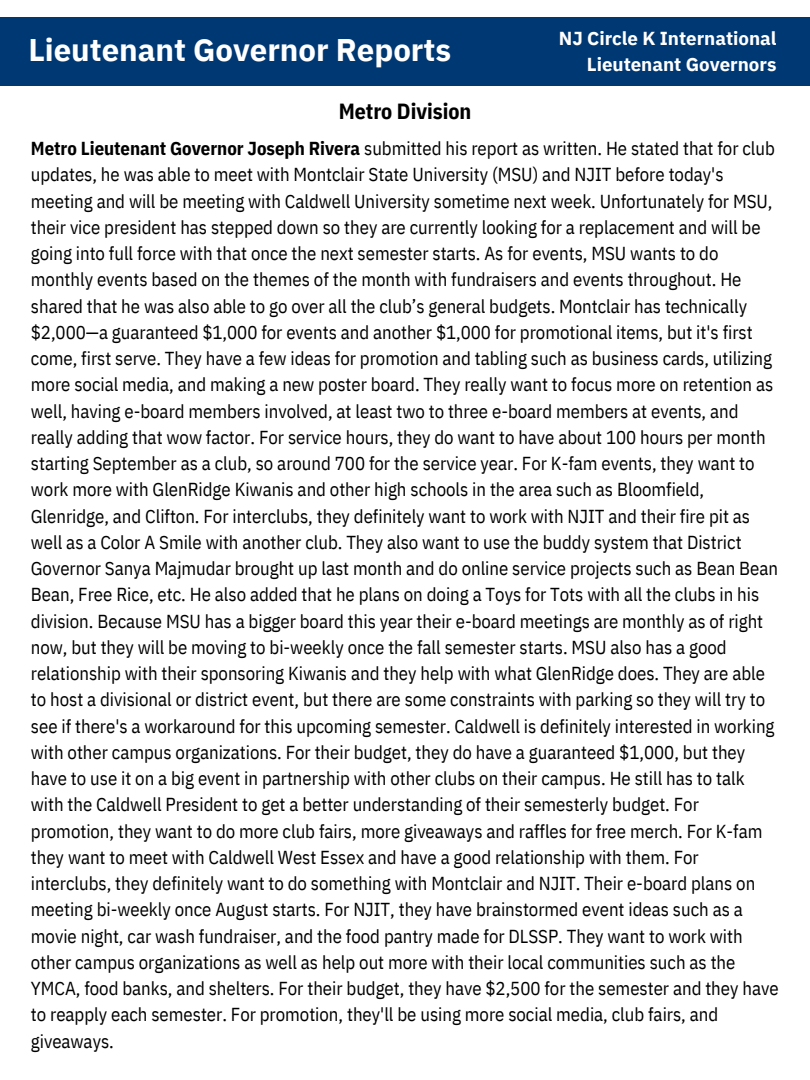
<style>
.page{position:relative;width:810px;height:1080px;background:#fff}
.page>*{position:absolute;margin:0;border:0;box-sizing:border-box;transform-origin:0 0}
.t1{font:700 31.25px "IBM Plex Sans";color:#fff}
.t2{font:700 21.88px "IBM Plex Sans Cond";color:#000}
.t3{font:18.75px/26.2px "IBM Plex Sans Cond";color:#000}
.t4{font:700 18.75px/26.2px "IBM Plex Sans";color:#fff;text-align:right}
.s1{font-weight:700}
</style>
<div class="page">
<div style="left:0;top:18px;width:810px;height:68px;background:#003874"></div>
<h1 class="t1" style="left:28px;top:29px;width:424px">Lieutenant Governor Reports</h1>
<h3 class="t4" style="left:559px;top:25px;width:219px">NJ Circle K International<br>Lieutenant Governors</h3>
<h2 class="t2" style="left:339px;top:97px;width:134px">Metro Division</h2>
<p class="t3" style="left:31px;top:135px;width:749px"><span class="s1">Metro Lieutenant Governor Joseph Rivera</span> submitted his report as written. He stated that for club updates, he was able to meet with Montclair State University (MSU) and NJIT before today's meeting and will be meeting with Caldwell University sometime next week. Unfortunately for MSU, their vice president has stepped down so they are currently looking for a replacement and will be going into full force with that once the next semester starts. As for events, MSU wants to do monthly events based on the themes of the month with fundraisers and events throughout. He shared that he was also able to go over all the club’s general budgets. Montclair has technically $2,000—a guaranteed $1,000 for events and another $1,000 for promotional items, but it's first come, first serve. They have a few ideas for promotion and tabling such as business cards, utilizing more social media, and making a new poster board. They really want to focus more on retention as well, having e-board members involved, at least two to three e-board members at events, and really adding that wow factor. For service hours, they do want to have about 100 hours per month starting September as a club, so around 700 for the service year. For K-fam events, they want to work more with GlenRidge Kiwanis and other high schools in the area such as Bloomfield, Glenridge, and Clifton. For interclubs, they definitely want to work with NJIT and their fire pit as well as a Color A Smile with another club. They also want to use the buddy system that District Governor Sanya Majmudar brought up last month and do online service projects such as Bean Bean Bean, Free Rice, etc. He also added that he plans on doing a Toys for Tots with all the clubs in his division. Because MSU has a bigger board this year their e-board meetings are monthly as of right now, but they will be moving to bi-weekly once the fall semester starts. MSU also has a good relationship with their sponsoring Kiwanis and they help with what GlenRidge does. They are able to host a divisional or district event, but there are some constraints with parking so they will try to see if there's a workaround for this upcoming semester. Caldwell is definitely interested in working with other campus organizations. For their budget, they do have a guaranteed $1,000, but they have to use it on a big event in partnership with other clubs on their campus. He still has to talk with the Caldwell President to get a better understanding of their semesterly budget. For promotion, they want to do more club fairs, more giveaways and raffles for free merch. For K-fam they want to meet with Caldwell West Essex and have a good relationship with them. For interclubs, they definitely want to do something with Montclair and NJIT. Their e-board plans on meeting bi-weekly once August starts. For NJIT, they have brainstormed event ideas such as a movie night, car wash fundraiser, and the food pantry made for DLSSP. They want to work with other campus organizations as well as help out more with their local communities such as the YMCA, food banks, and shelters. For their budget, they have $2,500 for the semester and they have to reapply each semester. For promotion, they'll be using more social media, club fairs, and giveaways.</p>
</div>
